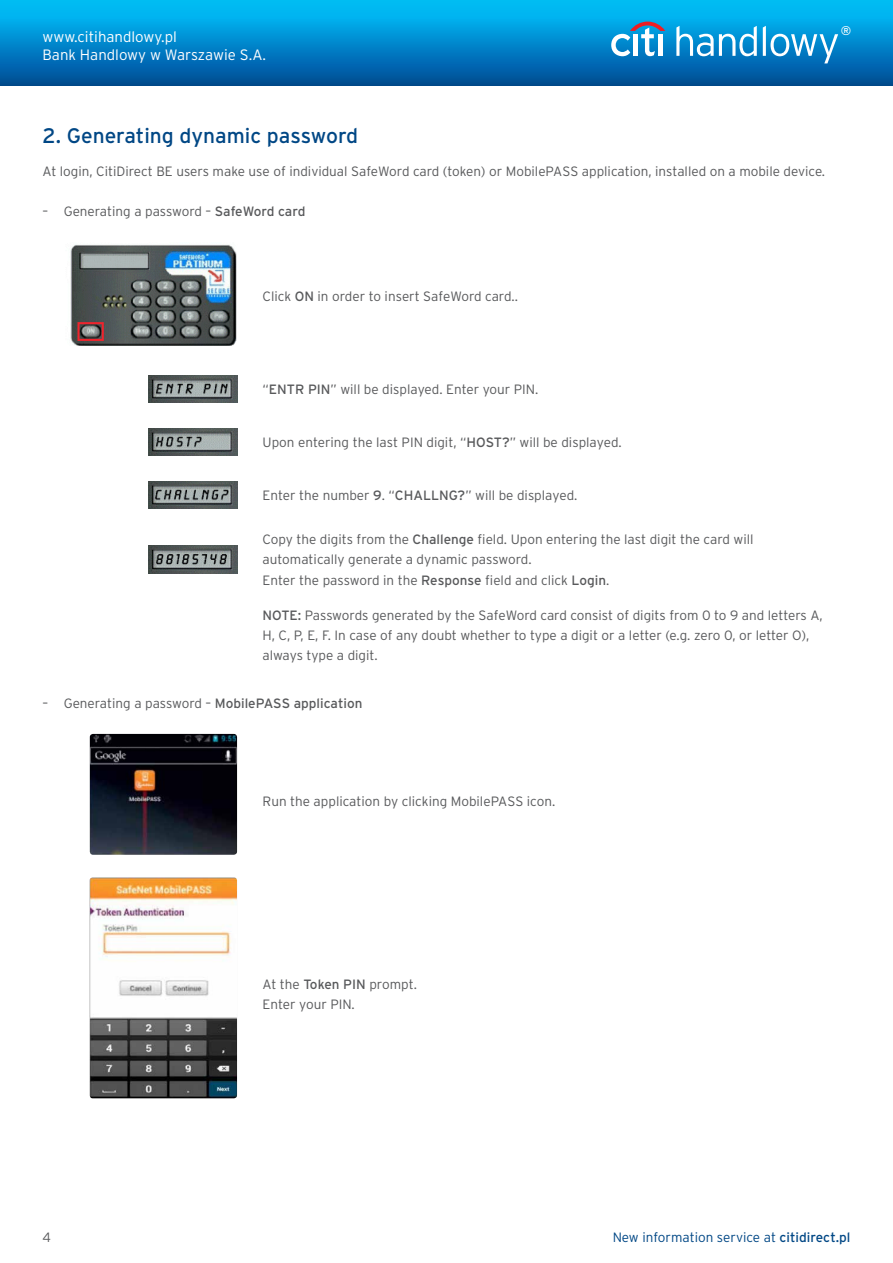
<style>
.page{position:relative;width:893px;height:1263px;background:#fff}
.page>*{position:absolute;margin:0;border:0;box-sizing:border-box;transform-origin:0 0}
.t1{font:21px "Interstate Pl";color:#004785}
.t2{font:300 15px/18px "Interstate Pl";color:#fff}
.t3{font:300 13.5px/20.2px "Interstate Pl";color:#58595b}
.t4{font:300 13.5px "Interstate Pl";color:#004785}
.t5{font:12.6px "Interstate Pl";color:#fff}
.s1{font-weight:400}
</style>
<div class="page">
<div style="left:0;top:0;width:893px;height:85px;background:linear-gradient(to bottom,#00c7ff,#004b97)"></div>
<svg style="left:676px;top:26px;width:81px;height:30px"></svg>
<svg style="left:763px;top:26px;width:75px;height:37px"></svg>
<svg style="left:611px;top:22px;width:54px;height:34px"></svg>
<div style="left:658px;top:34px;width:5px;height:22px;background:#fff"></div>
<img style="left:70px;top:244px;width:167px;height:102px">
<img style="left:149px;top:375px;width:88px;height:28px">
<img style="left:149px;top:428px;width:88px;height:28px">
<img style="left:149px;top:481px;width:88px;height:28px">
<img style="left:149px;top:546px;width:88px;height:27px">
<img style="left:90px;top:734px;width:147px;height:121px">
<img style="left:90px;top:877px;width:147px;height:221px">
<p class="t2" style="left:43px;top:28px;width:225px">www.citihandlowy.pl<br>Bank Handlowy w Warszawie S.A.</p>
<p class="t5" style="left:841px;top:24px;width:12px">®</p>
<h1 class="t1" style="left:43px;top:124px;width:317px">2. Generating dynamic password</h1>
<p class="t3" style="left:43px;top:161px;width:784px">At login, CitiDirect BE users make use of individual SafeWord card (token) or MobilePASS application, installed on a mobile device.</p>
<p class="t3" style="left:43px;top:201px;width:264px">– Generating a password – <span class="s1">SafeWord card</span></p>
<p class="t3" style="left:263px;top:286px;width:257px">Click <span class="s1">ON</span> in order to insert SafeWord card..</p>
<p class="t3" style="left:263px;top:379px;width:277px">“<span class="s1">ENTR PIN</span>” will be displayed. Enter your PIN.</p>
<p class="t3" style="left:263px;top:432px;width:361px">Upon entering the last PIN digit, “<span class="s1">HOST?</span>” will be displayed.</p>
<p class="t3" style="left:263px;top:485px;width:316px">Enter the number <span class="s1">9</span>. “<span class="s1">CHALLNG?</span>” will be displayed.</p>
<p class="t3" style="left:263px;top:529px;width:492px">Copy the digits from the <span class="s1">Challenge</span> field. Upon entering the last digit the card will automatically generate a dynamic password.<br>Enter the password in the <span class="s1">Response</span> field and click <span class="s1">Login</span>.</p>
<p class="t3" style="left:263px;top:605px;width:562px"><span class="s1">NOTE:</span> Passwords generated by the SafeWord card consist of digits from 0 to 9 and letters A,<br>H, C, P, E, F. In case of any doubt whether to type a digit or a letter (e.g. zero 0, or letter O), always type a digit.</p>
<p class="t3" style="left:43px;top:693px;width:321px">– Generating a password – <span class="s1">MobilePASS application</span></p>
<p class="t3" style="left:263px;top:791px;width:294px">Run the application by clicking MobilePASS icon.</p>
<p class="t3" style="left:263px;top:974px;width:156px">At the <span class="s1">Token PIN</span> prompt.<br>Enter your PIN.</p>
<p class="t3" style="left:43px;top:1227px;width:10px">4</p>
<p class="t4" style="left:613px;top:1229px;width:239px">New information service at <span class="s1">citidirect.pl</span></p>
</div>
